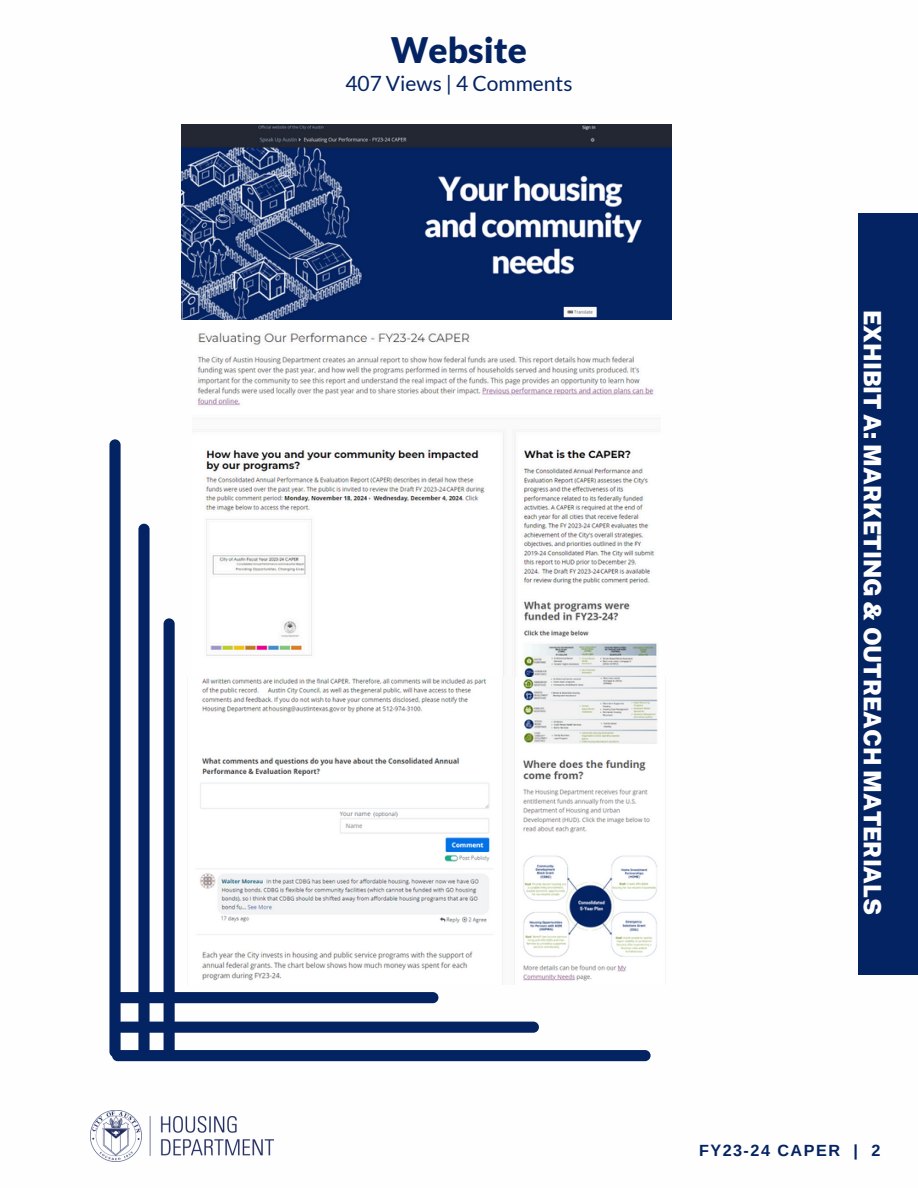
<style>
.page{position:relative;width:918px;height:1188px;background:#fff}
.page>*{position:absolute;margin:0;border:0;box-sizing:border-box;transform-origin:0 0}
.t1{font:900 35.25px "Lato";color:#042363}
.t2{font:900 24px "Public Sans";color:#fefefe}
.t3{font:21px "Lato";color:#042363}
.t4{font:700 16.2px "Arimo";letter-spacing:.09em;color:#042363}
</style>
<div class="page">
<div style="left:110px;top:439px;width:11px;height:618px;background:#042363;border-radius:6px"></div>
<div style="left:138px;top:524px;width:12px;height:533px;background:#042363;border-radius:6px"></div>
<div style="left:164px;top:618px;width:11px;height:437px;background:#042363;border-radius:6px"></div>
<div style="left:112px;top:1050px;width:539px;height:11px;background:#042363;border-radius:6px"></div>
<div style="left:115px;top:1022px;width:424px;height:11px;background:#042363;border-radius:6px"></div>
<div style="left:115px;top:992px;width:323px;height:11px;background:#042363;border-radius:6px"></div>
<div style="left:858px;top:213px;width:60px;height:762px;background:#042363"></div>
<img style="left:90px;top:1110px;width:184px;height:52px">
<img style="left:182px;top:125px;width:489px;height:195px">
<img style="left:197px;top:332px;width:460px;height:346px">
<img style="left:196px;top:678px;width:462px;height:306px">
<h1 class="t1" style="left:391px;top:29px;width:138px">Website</h1>
<p class="t3" style="left:345px;top:71px;width:229px">407 Views | 4 Comments</p>
<h3 class="t2" style="left:887px;top:310px;width:607px;rotate:90deg">EXHIBIT A: MARKETING &amp; OUTREACH MATERIALS</h3>
<p class="t4" style="left:699px;top:1142px;width:183px">FY23-24 CAPER | 2</p>
</div>
